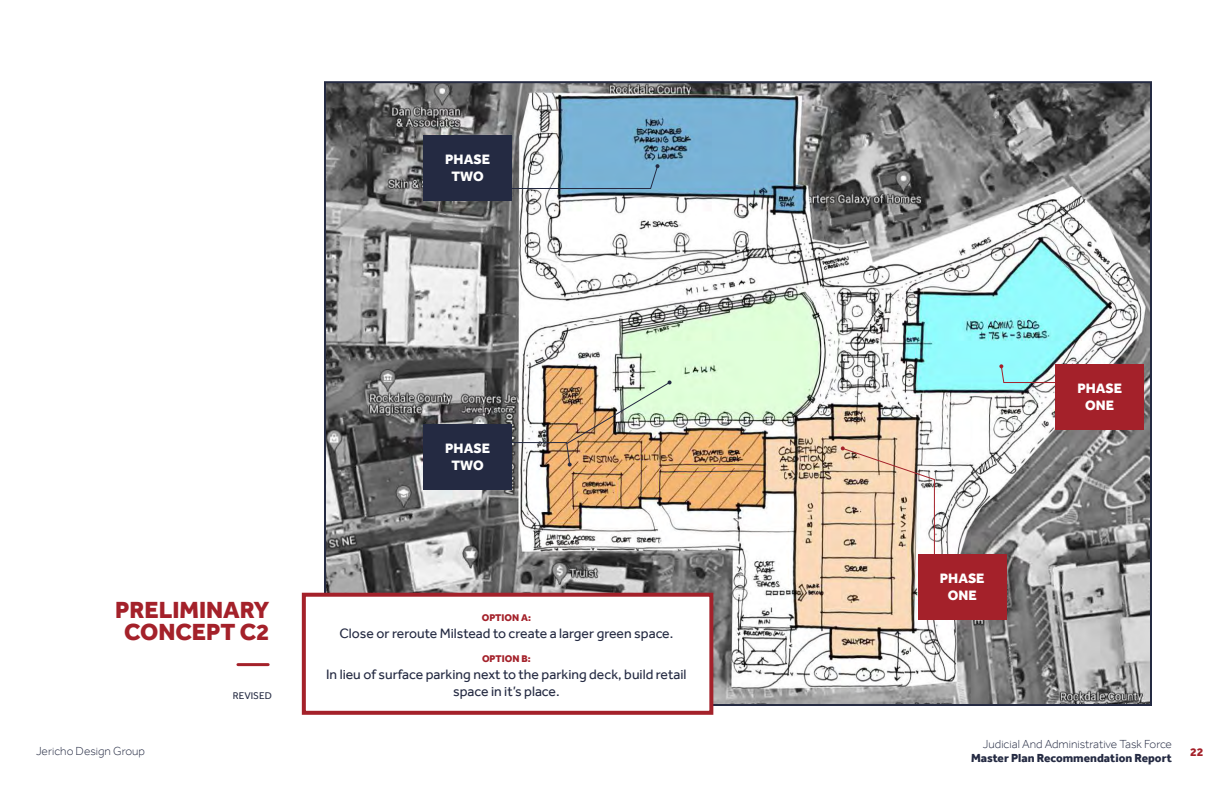
<style>
.page{position:relative;width:1224px;height:792px;background:#fff}
.page>*{position:absolute;margin:0;border:0;box-sizing:border-box;transform-origin:0 0}
.t1{font:800 24px/22px "Effra";color:#a4212a;text-align:center}
.t2{font:14px/16.8px "Effra";color:#242a42;text-align:center}
.t3{font:800 14px "Effra";color:#fff}
.t4{font:300 12px "Effra";color:#242a42}
.t5{font:800 12px "Effra";color:#242a42}
.t6{font:800 12px "Effra";color:#a4212a}
.t7{font:800 10px "Effra";color:#a4212a}
.t8{font:10px "Effra";color:#242a42}
</style>
<div class="page">
<img style="left:327px;top:84px;width:822px;height:619px">
<hr style="left:238px;top:663px;width:30px;height:3px;background:#a4212a">
<div style="left:423px;top:135px;width:89px;height:65px;background:#242a42"></div>
<div style="left:423px;top:424px;width:89px;height:65px;background:#242a42"></div>
<div style="left:918px;top:554px;width:89px;height:66px;background:#a4212a"></div>
<div style="left:1056px;top:364px;width:88px;height:65px;background:#a4212a"></div>
<svg style="left:999px;top:364px;width:57px;height:20px"></svg>
<svg style="left:841px;top:446px;width:94px;height:125px;background:#dfc4ac"></svg>
<svg style="left:512px;top:164px;width:148px;height:26px"></svg>
<img style="left:503px;top:380px;width:169px;height:87px">
<div style="left:302px;top:593px;width:411px;height:122px;background:#fff;border:4px solid #a4212a"></div>
<p class="t3" style="left:445px;top:151px;width:46px">PHASE</p>
<p class="t3" style="left:451px;top:168px;width:34px">TWO</p>
<p class="t1" style="left:115px;top:599px;width:156px">PRELIMINARY<br>CONCEPT C2</p>
<p class="t8" style="left:233px;top:689px;width:40px">REVISED</p>
<p class="t3" style="left:445px;top:440px;width:46px">PHASE</p>
<p class="t3" style="left:451px;top:457px;width:34px">TWO</p>
<p class="t7" style="left:482px;top:612px;width:51px">OPTION A:</p>
<p class="t2" style="left:339px;top:625px;width:335px">Close or reroute Milstead to create a larger green space.</p>
<p class="t7" style="left:482px;top:653px;width:50px">OPTION B:</p>
<p class="t2" style="left:326px;top:665px;width:362px">In lieu of surface parking next to the parking deck, build retail space in it’s place.</p>
<p class="t3" style="left:940px;top:570px;width:46px">PHASE</p>
<p class="t3" style="left:948px;top:587px;width:30px">ONE</p>
<p class="t3" style="left:1077px;top:380px;width:46px">PHASE</p>
<p class="t3" style="left:1085px;top:397px;width:30px">ONE</p>
<p class="t4" style="left:983px;top:737px;width:191px">Judicial And Administrative Task Force</p>
<p class="t5" style="left:971px;top:751px;width:202px">Master Plan Recommendation Report</p>
<p class="t4" style="left:36px;top:744px;width:111px">Jericho Design Group</p>
<p class="t6" style="left:1190px;top:745px;width:15px">22</p>
</div>
